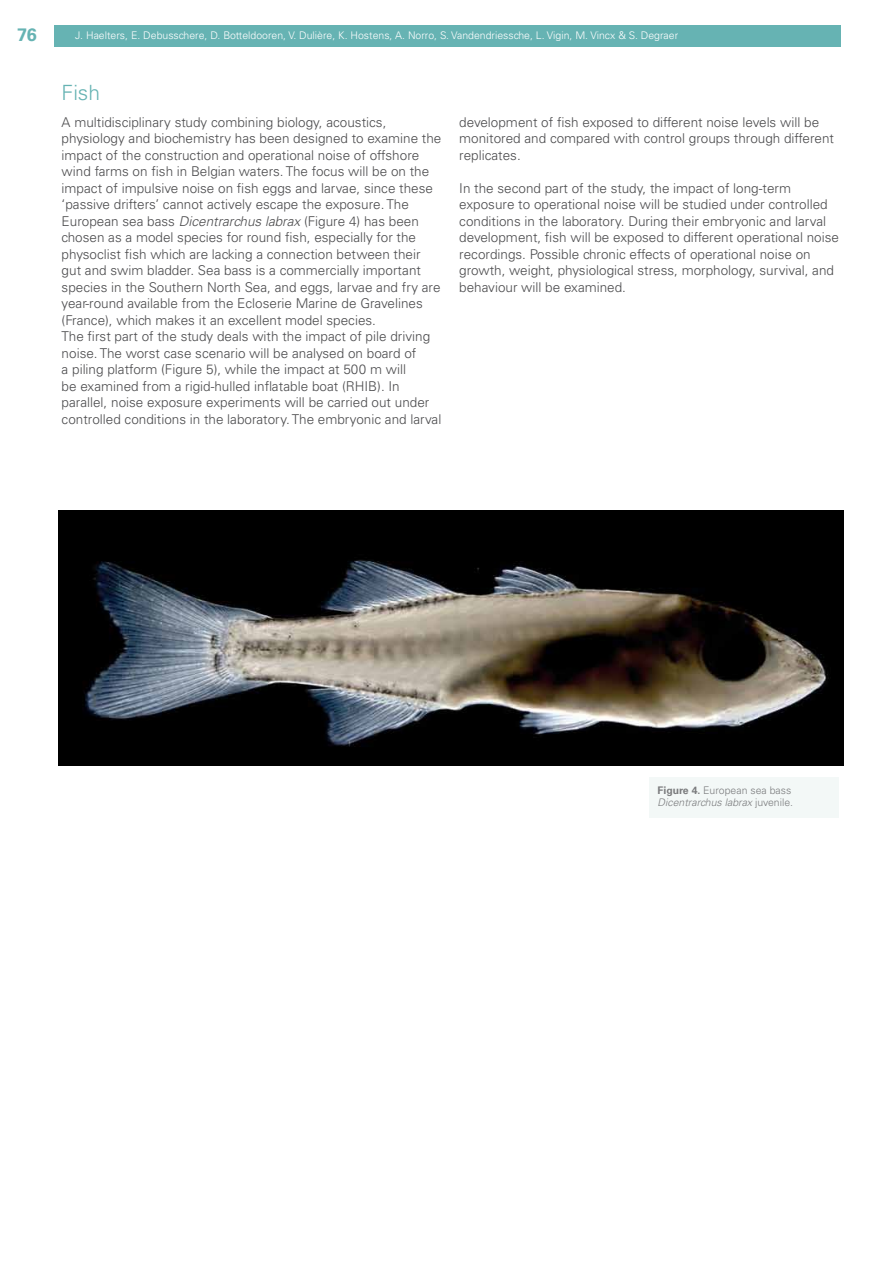
<style>
.page{position:relative;width:893px;height:1263px;background:#fff}
.page>*{position:absolute;margin:0;border:0;box-sizing:border-box;transform-origin:0 0}
.t1{font:300 21px "Univers LT Std";color:#66b3b3}
.t2{font:700 18px "Univers LT Std";color:#66b3b3}
.t3{font:300 13.5px/16.5px "Univers LT Std";color:#4b4b4d}
.t4{font:300 10.5px "Univers LT Std";color:#fff}
.t5{font:300 10.5px/12.6px "Univers LT Std";color:#7b7c7e}
.s1{font-style:italic}
.s2{font-weight:700}
</style>
<div class="page">
<div style="left:649px;top:777px;width:190px;height:40px;background:#f3f8f7"></div>
<img style="left:58px;top:510px;width:785px;height:255px">
<div style="left:54px;top:25px;width:787px;height:22px;background:#66b3b3"></div>
<h2 class="t2" style="left:17px;top:24px;width:21px">76</h2>
<p class="t4" style="left:75px;top:29px;width:604px">J. Haelters, E. Debusschere, D. Botteldooren, V. Dulière, K. Hostens, A. Norro, S. Vandendriessche, L. Vigin, M. Vincx &amp; S. Degraer</p>
<h1 class="t1" style="left:62px;top:80px;width:40px">Fish</h1>
<p class="t3" style="left:62px;top:114px;width:381px">A multidisciplinary study combining biology, acoustics, physiology and biochemistry has been designed to examine the impact of the construction and operational noise of offshore wind farms on fish in Belgian waters. The focus will be on the impact of impulsive noise on fish eggs and larvae, since these ‘passive drifters’ cannot actively escape the exposure. The European sea bass <span class="s1">Dicentrarchus labrax</span> (Figure 4) has been chosen as a model species for round fish, especially for the physoclist fish which are lacking a connection between their gut and swim bladder. Sea bass is a commercially important species in the Southern North Sea, and eggs, larvae and fry are year-round available from the Ecloserie Marine de Gravelines (France), which makes it an excellent model species.<br>The first part of the study deals with the impact of pile driving noise. The worst case scenario will be analysed on board of<br>a piling platform (Figure 5), while the impact at 500 m will<br>be examined from a rigid-hulled inflatable boat (RHIB). In parallel, noise exposure experiments will be carried out under controlled conditions in the laboratory. The embryonic and larval</p>
<p class="t3" style="left:459px;top:114px;width:376px">development of fish exposed to different noise levels will be monitored and compared with control groups through different replicates.</p>
<p class="t3" style="left:459px;top:180px;width:381px">In the second part of the study, the impact of long-term exposure to operational noise will be studied under controlled conditions in the laboratory. During their embryonic and larval development, fish will be exposed to different operational noise recordings. Possible chronic effects of operational noise on growth, weight, physiological stress, morphology, survival, and behaviour will be examined.</p>
<p class="t5" style="left:658px;top:784px;width:137px"><span class="s2">Figure 4.</span> European sea bass<br><span class="s1">Dicentrarchus labrax</span> juvenile.</p>
</div>
